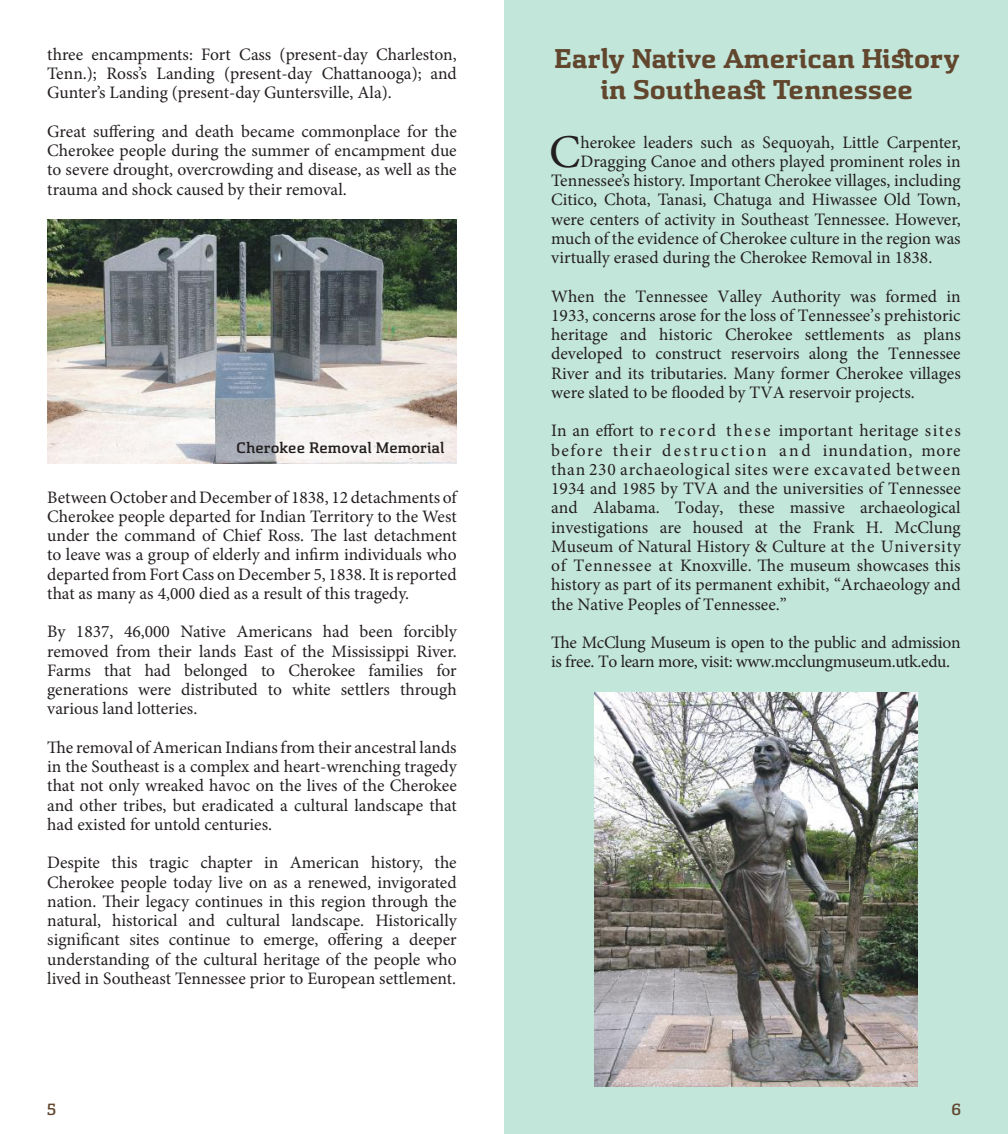
<style>
.page{position:relative;width:1008px;height:1134px;background:#fff}
.page>*{position:absolute;margin:0;border:0;box-sizing:border-box;transform-origin:0 0}
.t1{font:47.07px "Minion Pro";color:#241f1f}
.t2{font:700 26.25px/31.5px "Chatype";color:#61462d;text-align:center}
.t3{font:17.5px/19.2px "Minion Pro";color:#241f1f;text-align:justify}
.t4{font:17.5px/19.2px "Minion Pro";letter-spacing:-.02em;color:#241f1f}
.t5{font:500 15.75px "Chatype";color:#61462d}
.t6{font:500 14.7px "Chatype";letter-spacing:-.005em;color:#241f1f}
</style>
<div class="page">
<img style="left:47px;top:220px;width:410px;height:244px">
<div style="left:504px;top:0;width:504px;height:1134px;background:#c2e6da"></div>
<img style="left:594px;top:693px;width:324px;height:394px">
<p class="t3" style="left:47px;top:45px;width:411px">three encampments: Fort Cass (present-day Charleston, Tenn.); Ross’s Landing (present-day Chattanooga); and Gunter’s Landing (present-day Guntersville, Ala).</p>
<p class="t3" style="left:47px;top:122px;width:411px">Great suffering and death became commonplace for the Cherokee people during the summer of encampment due to severe drought, overcrowding and disease, as well as the trauma and shock caused by their removal.</p>
<p class="t6" style="left:236px;top:439px;width:210px">Cherokee Removal Memorial</p>
<p class="t3" style="left:47px;top:488px;width:411px">Between October and December of 1838, 12 detachments of Cherokee people departed for Indian Territory to the West under the command of Chief Ross. The last detachment to leave was a group of elderly and infirm individuals who departed from Fort Cass on December 5, 1838. It is reported that as many as 4,000 died as a result of this tragedy.</p>
<p class="t3" style="left:47px;top:622px;width:411px">By 1837, 46,000 Native Americans had been forcibly removed from their lands East of the Mississippi River.<br>Farms that had belonged to Cherokee families for generations were distributed to white settlers through various land lotteries.</p>
<p class="t3" style="left:47px;top:738px;width:411px">The removal of American Indians from their ancestral lands in the Southeast is a complex and heart-wrenching tragedy that not only wreaked havoc on the lives of the Cherokee and other tribes, but eradicated a cultural landscape that had existed for untold centuries.</p>
<p class="t3" style="left:47px;top:853px;width:411px">Despite this tragic chapter in American history, the Cherokee people today live on as a renewed, invigorated nation. Their legacy continues in this region through the natural, historical and cultural landscape. Historically significant sites continue to emerge, offering a deeper understanding of the cultural heritage of the people who lived in Southeast Tennessee prior to European settlement.</p>
<h2 class="t2" style="left:554px;top:43px;width:407px">Early Native American History in Southeast Tennessee</h2>
<h1 class="t1" style="left:549px;top:120px;width:33px">C</h1>
<p class="t3" style="left:581px;top:132px;width:382px">herokee leaders such as Sequoyah, Little Carpenter,</p>
<p class="t3" style="left:581px;top:152px;width:382px">Dragging Canoe and others played prominent roles in</p>
<p class="t3" style="left:551px;top:171px;width:411px">Tennessee’s history. Important Cherokee villages, including</p>
<p class="t3" style="left:551px;top:190px;width:411px">Citico, Chota, Tanasi, Chatuga and Hiwassee Old Town,</p>
<p class="t3" style="left:551px;top:209px;width:411px">were centers of activity in Southeast Tennessee. However,</p>
<p class="t3" style="left:551px;top:229px;width:411px">much of the evidence of Cherokee culture in the region was</p>
<p class="t3" style="left:551px;top:248px;width:383px">virtually erased during the Cherokee Removal in 1838.</p>
<p class="t3" style="left:551px;top:286px;width:411px">When the Tennessee Valley Authority was formed in 1933, concerns arose for the loss of Tennessee’s prehistoric heritage and historic Cherokee settlements as plans developed to construct reservoirs along the Tennessee River and its tributaries. Many former Cherokee villages were slated to be flooded by TVA reservoir projects.</p>
<p class="t3" style="left:551px;top:421px;width:411px">In an effort to record these important heritage sites before their destruction and inundation, more than 230 archaeological sites were excavated between 1934 and 1985 by TVA and the universities of Tennessee and Alabama. Today, these massive archaeological investigations are housed at the Frank H. McClung Museum of Natural History &amp; Culture at the University of Tennessee at Knoxville. The museum showcases this history as part of its permanent exhibit, “Archaeology and the Native Peoples of Tennessee.”</p>
<p class="t4" style="left:551px;top:633px;width:411px">The McClung Museum is open to the public and admission is free. To learn more, visit: www.mcclungmuseum.utk.edu.</p>
<p class="t5" style="left:47px;top:1101px;width:12px">5</p>
<p class="t5" style="left:951px;top:1101px;width:12px">6</p>
</div>
